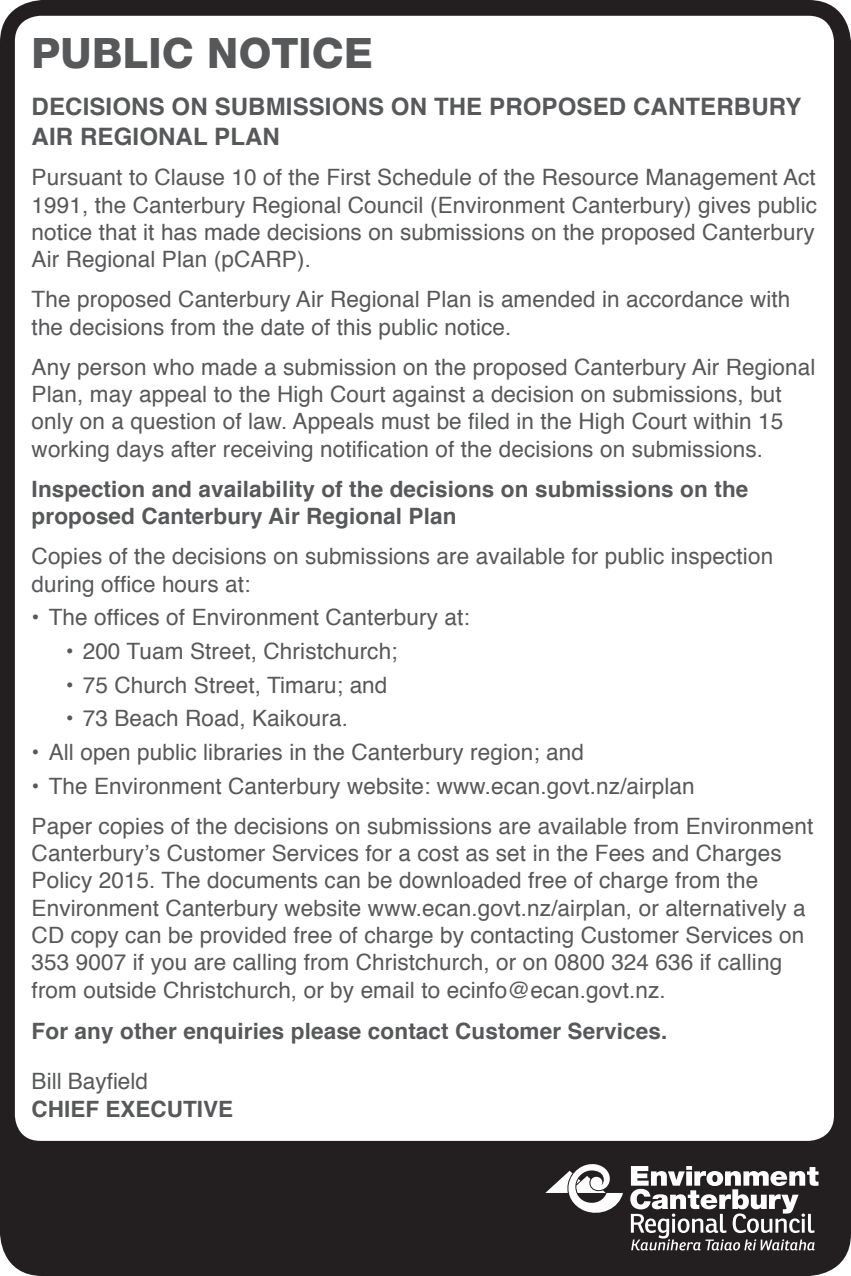
<style>
.page{position:relative;width:851px;height:1276px;background:#fff}
.page>*{position:absolute;margin:0;border:0;box-sizing:border-box;transform-origin:0 0}
.t1{font:800 42px "Helvetica Neue";letter-spacing:.005em;color:#57585a}
.body{font:700 24px/30px "Helvetica";letter-spacing:.005em;color:#57585a}
.body-2{font:22.5px/27.3px "Helvetica";letter-spacing:.005em;color:#57585a}
.body-3{font:700 22.5px/27.3px "Helvetica";letter-spacing:.005em;color:#57585a}
</style>
<div class="page">
<div style="left:0;top:0;width:850px;height:1276px;background:#231f20;border-radius:43px"></div>
<div style="left:15px;top:16px;width:818px;height:1125px;background:#fff;border-radius:26px"></div>
<svg style="left:545px;top:1164px;width:78px;height:49px"></svg>
<svg style="left:630px;top:1166px;width:188px;height:84px"></svg>
<p class="t1" style="left:32px;top:28px;width:343px">PUBLIC NOTICE</p>
<p class="body" style="left:32px;top:92px;width:771px">DECISIONS ON SUBMISSIONS ON THE PROPOSED CANTERBURY<br>AIR REGIONAL PLAN</p>
<p class="body-2" style="left:32px;top:165px;width:786px;text-align:justify">Pursuant to Clause 10 of the First Schedule of the Resource Management Act 1991, the Canterbury Regional Council (Environment Canterbury) gives public notice that it has made decisions on submissions on the proposed Canterbury Air Regional Plan (pCARP).</p>
<p class="body-2" style="left:32px;top:287px;width:760px">The proposed Canterbury Air Regional Plan is amended in accordance with the decisions from the date of this public notice.</p>
<p class="body-2" style="left:32px;top:354px;width:785px">Any person who made a submission on the proposed Canterbury Air Regional Plan, may appeal to the High Court against a decision on submissions, but only on a question of law. Appeals must be filed in the High Court within 15 working days after receiving notification of the decisions on submissions.</p>
<p class="body-3" style="left:32px;top:475px;width:718px">Inspection and availability of the decisions on submissions on the proposed Canterbury Air Regional Plan</p>
<p class="body-2" style="left:32px;top:543px;width:743px">Copies of the decisions on submissions are available for public inspection during office hours at:</p>
<p class="body-2" style="left:32px;top:604px;width:439px">• The offices of Environment Canterbury at:</p>
<p class="body-2" style="left:66px;top:638px;width:333px">• 200 Tuam Street, Christchurch;</p>
<p class="body-2" style="left:66px;top:672px;width:323px">• 75 Church Street, Timaru; and</p>
<p class="body-2" style="left:66px;top:705px;width:284px">• 73 Beach Road, Kaikoura.</p>
<p class="body-2" style="left:32px;top:739px;width:554px">• All open public libraries in the Canterbury region; and</p>
<p class="body-2" style="left:32px;top:773px;width:664px">• The Environment Canterbury website: www.ecan.govt.nz/airplan</p>
<p class="body-2" style="left:32px;top:813px;width:783px">Paper copies of the decisions on submissions are available from Environment Canterbury’s Customer Services for a cost as set in the Fees and Charges Policy 2015. The documents can be downloaded free of charge from the Environment Canterbury website www.ecan.govt.nz/airplan, or alternatively a CD copy can be provided free of charge by contacting Customer Services on 353 9007 if you are calling from Christchurch, or on 0800 324 636 if calling from outside Christchurch, or by email to ecinfo@ecan.govt.nz.</p>
<p class="body-3" style="left:32px;top:1017px;width:637px">For any other enquiries please contact Customer Services.</p>
<p class="body-2" style="left:32px;top:1067px;width:118px">Bill Bayfield</p>
<p class="body-3" style="left:32px;top:1096px;width:203px">CHIEF EXECUTIVE</p>
</div>
